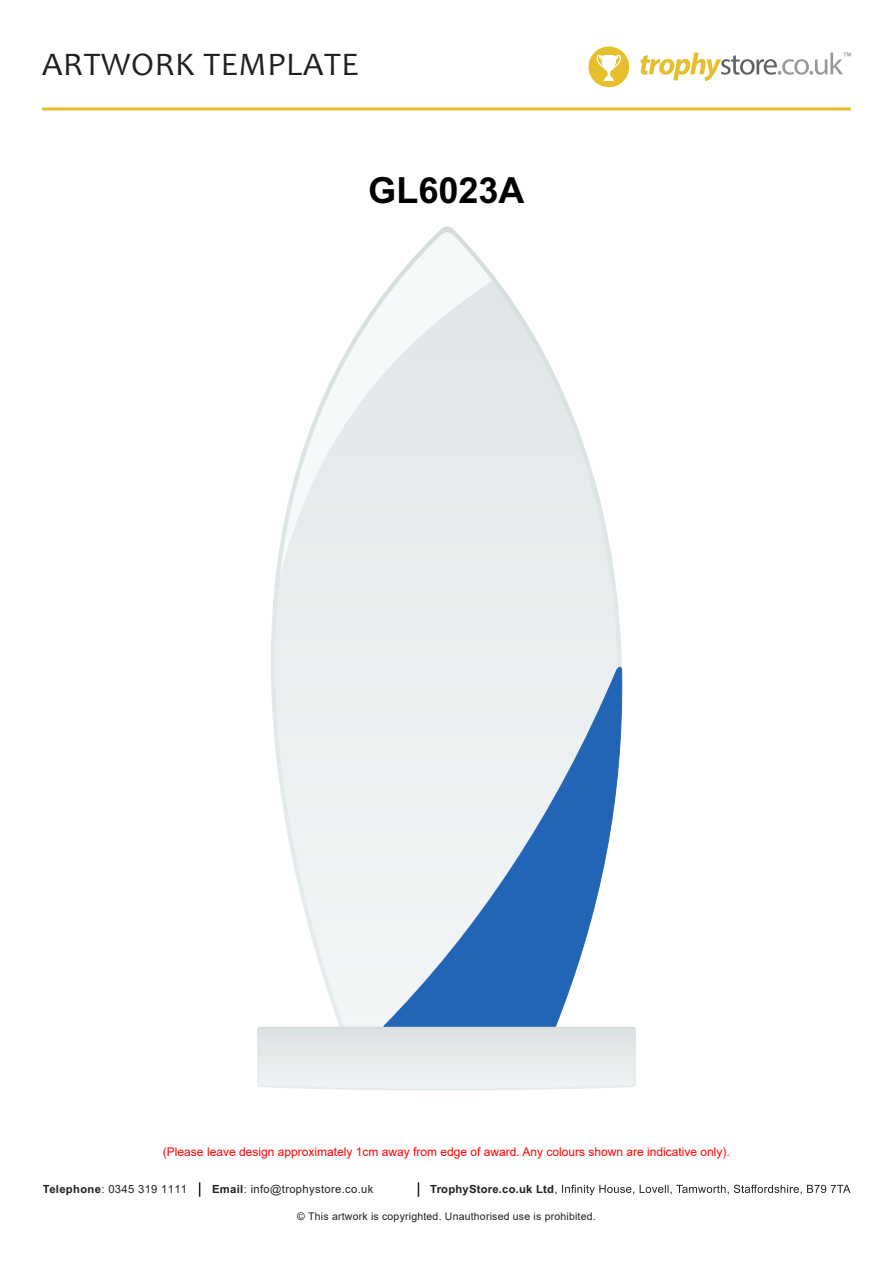
<style>
.page{position:relative;width:893px;height:1263px;background:#fff}
.page>*{position:absolute;margin:0;border:0;box-sizing:border-box;transform-origin:0 0}
.t1{font:700 36px "Arial";color:#010101}
.t2{font:33px "Candara";letter-spacing:.02em;color:#221f1f}
.t3{font:12px "Arial";color:#f00}
.t4{font:11.25px "Arial";letter-spacing:.03em;color:#221f1f}
.t5{font:700 11.25px "Arial";letter-spacing:.02em;color:#221f1f}
.t6{font:10.5px "Arial";letter-spacing:.02em;color:#221f1f}
.s1{font-weight:700}
</style>
<div class="page">
<hr style="left:42px;top:107px;width:809px;height:3px;background:#e7be2c">
<svg style="left:555px;top:1185px;width:295px;height:10px"></svg>
<svg style="left:199px;top:1182px;width:1px;height:15px"></svg>
<svg style="left:418px;top:1182px;width:1px;height:15px"></svg>
<svg style="left:640px;top:53px;width:211px;height:28px"></svg>
<div style="left:588px;top:46px;width:41px;height:41px;background:#e7be2c;border-radius:50%"></div>
<svg style="left:596px;top:55px;width:26px;height:26px"></svg>
<svg style="left:274px;top:274px;width:344px;height:753px"></svg>
<svg style="left:280px;top:232px;width:212px;height:344px;fill:#e7eced"></svg>
<svg style="left:383px;top:666px;width:240px;height:361px"></svg>
<svg style="left:257px;top:1027px;width:379px;height:64px"></svg>
<div style="left:259px;top:1029px;width:375px;height:61px;background:#e6ebec"></div>
<h2 class="t2" style="left:42px;top:43px;width:318px">ARTWORK TEMPLATE</h2>
<h1 class="t1" style="left:368px;top:169px;width:158px">GL6023A</h1>
<p class="t3" style="left:163px;top:1144px;width:568px">(Please leave design approximately 1cm away from edge of award. Any colours shown are indicative only).</p>
<p class="t4" style="left:43px;top:1181px;width:146px"><span class="s1">Telephone</span>: 0345 319 1111</p>
<p class="t4" style="left:212px;top:1181px;width:163px"><span class="s1">Email</span>: info@trophystore.co.uk</p>
<p class="t6" style="left:297px;top:1209px;width:300px">© This artwork is copyrighted. Unauthorised use is prohibited.</p>
<p class="t5" style="left:430px;top:1182px;width:125px">TrophyStore.co.uk Ltd</p>
</div>
